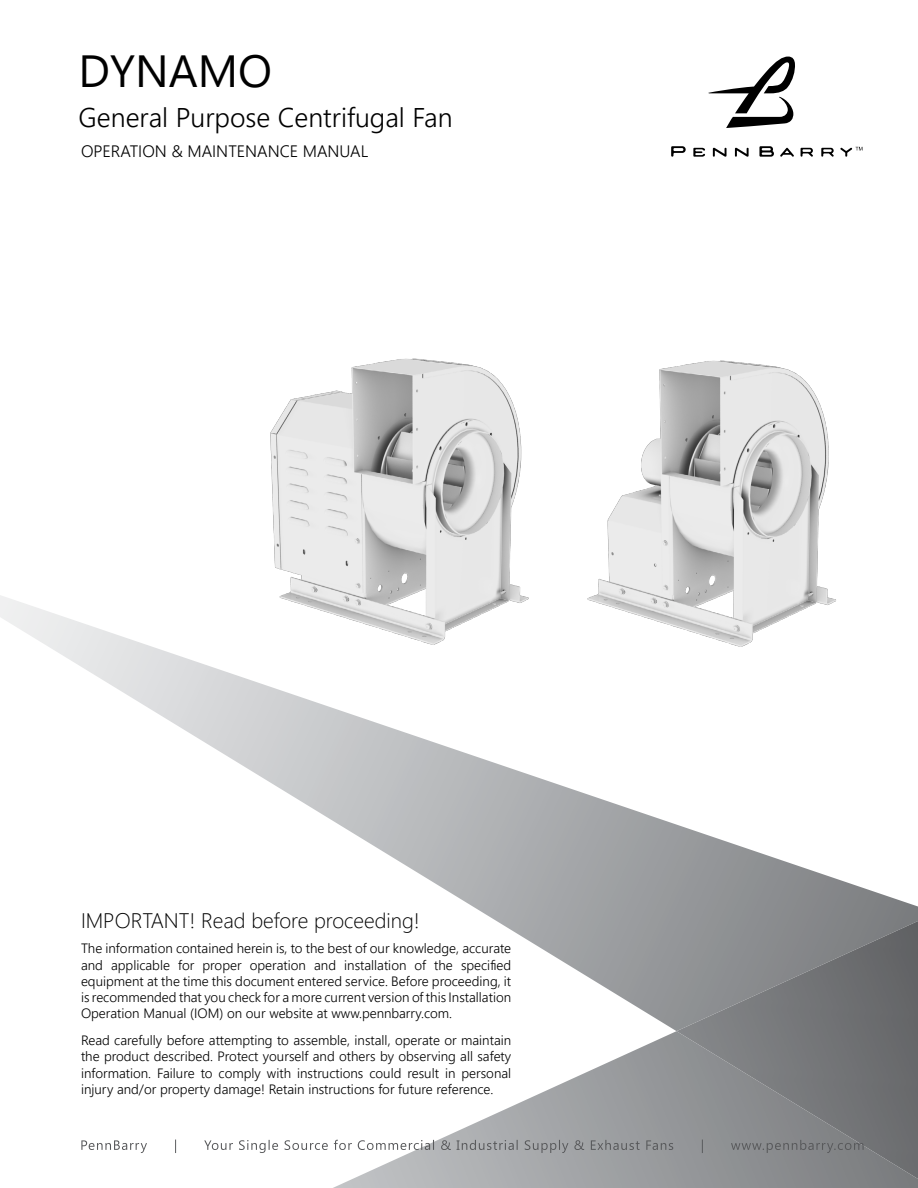
<style>
.page{position:relative;width:918px;height:1188px;background:#fff}
.page>*{position:absolute;margin:0;border:0;box-sizing:border-box;transform-origin:0 0}
.t1{font:45px "Segoe UI";color:#000}
.t2{font:300 27px "Segoe UI";color:#000}
.t3{font:300 21px "Segoe UI";color:#000}
.t4{font:300 16.5px "Segoe UI";color:#000}
.t5{font:300 13.5px/16.2px "Segoe UI";color:#000;text-align:justify}
</style>
<div class="page">
<svg style="left:0;top:595px;width:918px;height:436px"></svg>
<svg style="left:333px;top:1031px;width:585px;height:157px"></svg>
<img style="left:677px;top:921px;width:241px;height:258px">
<svg style="left:708px;top:57px;width:87px;height:71px"></svg>
<svg style="left:671px;top:146px;width:78px;height:11px"></svg>
<svg style="left:759px;top:146px;width:103px;height:11px"></svg>
<img style="left:241px;top:358px;width:215px;height:291px">
<img style="left:456px;top:360px;width:408px;height:292px">
<svg style="left:81px;top:1140px;width:783px;height:13px"></svg>
<h1 class="t1" style="left:79px;top:28px;width:195px">DYNAMO</h1>
<h2 class="t2" style="left:79px;top:92px;width:375px">General Purpose Centrifugal Fan</h2>
<p class="t4" style="left:81px;top:135px;width:289px">OPERATION &amp; MAINTENANCE MANUAL</p>
<h3 class="t3" style="left:81px;top:901px;width:340px">IMPORTANT! Read before proceeding!</h3>
<p class="t5" style="left:81px;top:939px;width:432px">The information contained herein is, to the best of our knowledge, accurate and applicable for proper operation and installation of the specified equipment at the time this document entered service. Before proceeding, it is recommended that you check for a more current version of this Installation Operation Manual (IOM) on our website at www.pennbarry.com.</p>
<p class="t5" style="left:81px;top:1031px;width:432px">Read carefully before attempting to assemble, install, operate or maintain the product described. Protect yourself and others by observing all safety information. Failure to comply with instructions could result in personal injury and/or property damage! Retain instructions for future reference.</p>
</div>
